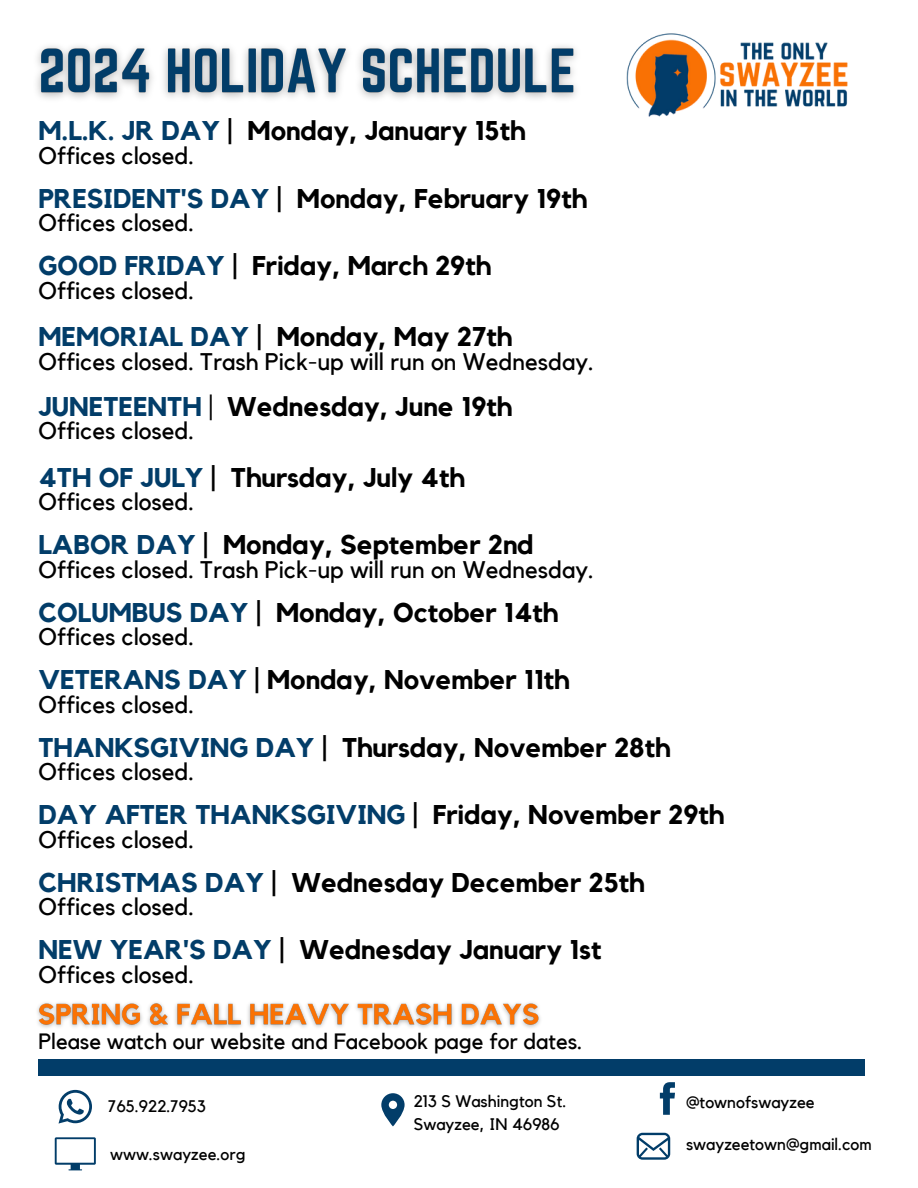
<style>
.page{position:relative;width:918px;height:1188px;background:#fff}
.page>*{position:absolute;margin:0;border:0;box-sizing:border-box;transform-origin:0 0}
.t1{font:700 27px "Kollektif";color:#000}
.t2{font:700 27px "Kollektif";color:#023d69}
.t3{font:24px "Kollektif";color:#000}
.t4{font:22.05px "Kollektif";color:#000}
.t5{font:16.65px "Kollektif";color:#000}
.s1{color:#023d69}
.s2{font-weight:400}
.s3{color:#000}
</style>
<div class="page">
<img style="left:626px;top:33px;width:222px;height:84px">
<div style="left:38px;top:1059px;width:827px;height:17px;background:#023d69"></div>
<svg style="left:59px;top:1090px;width:33px;height:34px"></svg>
<svg style="left:55px;top:1137px;width:41px;height:33px"></svg>
<svg style="left:660px;top:1082px;width:15px;height:33px"></svg>
<svg style="left:637px;top:1133px;width:33px;height:27px"></svg>
<svg style="left:381px;top:1093px;width:24px;height:33px"></svg>
<img style="left:37px;top:46px;width:540px;height:53px">
<img style="left:37px;top:1002px;width:504px;height:26px">
<h3 class="t1" style="left:38px;top:118px;width:489px"><span class="s1">M.L.K. JR DAY</span> | Monday, January 15th</h3>
<h3 class="t3" style="left:38px;top:144px;width:157px">Offices closed.</h3>
<h3 class="t1" style="left:38px;top:186px;width:550px"><span class="s1">PRESIDENT'S DAY</span> | Monday, February 19th</h3>
<h3 class="t3" style="left:38px;top:212px;width:157px">Offices closed.</h3>
<h3 class="t1" style="left:38px;top:253px;width:454px"><span class="s1">GOOD FRIDAY</span> | Friday, March 29th</h3>
<h3 class="t3" style="left:38px;top:279px;width:157px">Offices closed.</h3>
<h4 class="t1" style="left:38px;top:324px;width:475px"><span class="s1">MEMORIAL DAY</span> | Monday, May 27th</h4>
<h4 class="t3" style="left:38px;top:350px;width:557px">Offices closed. Trash Pick-up will run on Wednesday.</h4>
<h3 class="t1" style="left:38px;top:394px;width:475px"><span class="s1">JUNETEENTH</span> <span class="s2">|</span> Wednesday, June 19th</h3>
<h3 class="t3" style="left:38px;top:420px;width:157px">Offices closed.</h3>
<h3 class="t1" style="left:38px;top:465px;width:428px"><span class="s1">4TH OF JULY</span> | Thursday, July 4th</h3>
<h3 class="t3" style="left:38px;top:491px;width:157px">Offices closed.</h3>
<h4 class="t1" style="left:38px;top:532px;width:497px"><span class="s1">LABOR DAY</span> | Monday, September 2nd</h4>
<h4 class="t3" style="left:38px;top:558px;width:557px">Offices closed. Trash Pick-up will run on Wednesday.</h4>
<h3 class="t1" style="left:38px;top:600px;width:521px"><span class="s1">COLUMBUS DAY</span> | Monday, October 14th</h3>
<h3 class="t3" style="left:38px;top:626px;width:157px">Offices closed.</h3>
<h3 class="t1" style="left:38px;top:667px;width:533px"><span class="s1">VETERANS DAY</span> | Monday, November 11th</h3>
<h3 class="t3" style="left:38px;top:693px;width:157px">Offices closed.</h3>
<h3 class="t1" style="left:38px;top:735px;width:633px"><span class="s1">THANKSGIVING DAY</span> | Thursday, November 28th</h3>
<h3 class="t3" style="left:38px;top:761px;width:157px">Offices closed.</h3>
<h3 class="t2" style="left:38px;top:802px;width:687px">DAY AFTER THANKSGIVING <span class="s3">| Friday, November 29th</span></h3>
<h3 class="t3" style="left:38px;top:828px;width:157px">Offices closed.</h3>
<h3 class="t1" style="left:38px;top:870px;width:608px"><span class="s1">CHRISTMAS DAY</span> | Wednesday December 25th</h3>
<h3 class="t3" style="left:38px;top:896px;width:157px">Offices closed.</h3>
<h3 class="t1" style="left:38px;top:937px;width:565px"><span class="s1">NEW YEAR'S DAY</span> | Wednesday January 1st</h3>
<h3 class="t3" style="left:38px;top:963px;width:157px">Offices closed.</h3>
<p class="t4" style="left:38px;top:1031px;width:546px">Please watch our website and Facebook page for dates.</p>
<p class="t5" style="left:108px;top:1099px;width:99px">765.922.7953</p>
<p class="t5" style="left:110px;top:1146px;width:137px">www.swayzee.org</p>
<p class="t5" style="left:414px;top:1093px;width:154px">213 S Washington St.</p>
<h4 class="t5" style="left:414px;top:1116px;width:148px">Swayzee, IN 46986</h4>
<p class="t5" style="left:686px;top:1095px;width:130px">@townofswayzee</p>
<p class="t5" style="left:686px;top:1137px;width:187px">swayzeetown@gmail.com</p>
</div>
